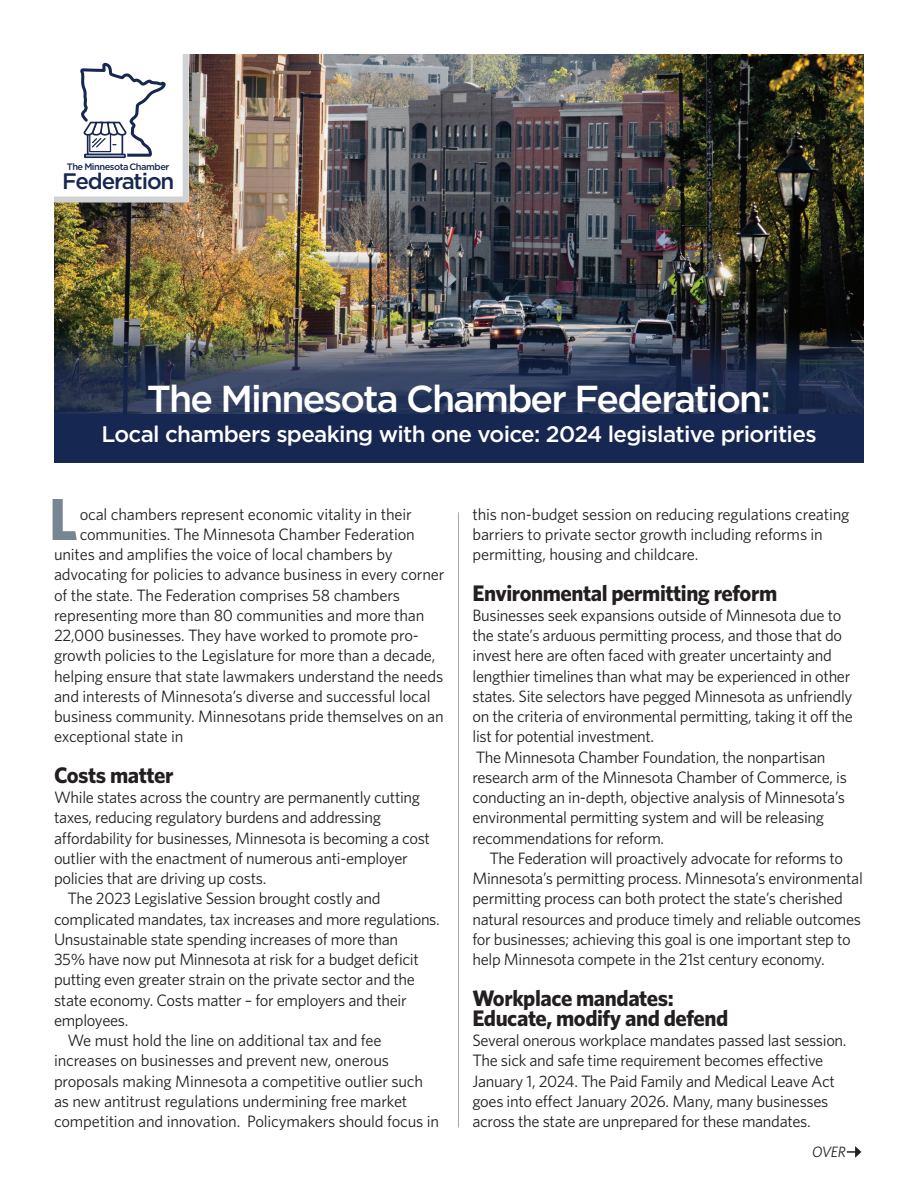
<style>
.page{position:relative;width:918px;height:1188px;background:#fff}
.page>*{position:absolute;margin:0;border:0;box-sizing:border-box;transform-origin:0 0}
.t1{font:700 59.4px "Whitney";color:#768693}
.t2{font:500 37.5px "Gotham";letter-spacing:-.05em;color:#fff}
.t3{font:700 22.5px/20.2px "Whitney";letter-spacing:-.02em;color:#231f20}
.t4{font:500 22.5px "Gotham";letter-spacing:-.03em;color:#fff}
.t5{font:500 22.35px "Gotham";letter-spacing:-.05em;color:#162751}
.t6{font:16.5px/20.2px "Whitney";letter-spacing:-.02em;color:#231f20}
.t7{font:italic 15px "Whitney";color:#231f20}
.t8{font:500 9.3px "Gotham";letter-spacing:-.05em;color:#162751}
</style>
<div class="page">
<div style="left:54px;top:54px;width:810px;height:408px;background:#162751"></div>
<img style="left:54px;top:54px;width:810px;height:359px">
<hr style="left:458px;top:512px;width:1px;height:616px;background:#a8a9ad">
<svg style="left:847px;top:1146px;width:14px;height:12px"></svg>
<svg style="left:54px;top:54px;width:138px;height:152px;background:#e6e7e8"></svg>
<div style="left:84px;top:154px;width:42px;height:4px;border:2px solid #162751"></div>
<p class="t8" style="left:67px;top:160px;width:104px">The Minnesota Chamber</p>
<h3 class="t5" style="left:62px;top:167px;width:114px">Federation</h3>
<h2 class="t2" style="left:147px;top:375px;width:626px">The Minnesota Chamber Federation:</h2>
<h3 class="t4" style="left:101px;top:420px;width:717px">Local chambers speaking with one voice: 2024 legislative priorities</h3>
<h1 class="t1" style="left:49px;top:480px;width:30px">L</h1>
<p class="t6" style="left:80px;top:503px;width:334px">ocal chambers represent economic vitality in their</p>
<p class="t6" style="left:80px;top:524px;width:337px">communities. The Minnesota Chamber Federation</p>
<p class="t6" style="left:54px;top:544px;width:340px">unites and amplifies the voice of local chambers by</p>
<p class="t6" style="left:54px;top:564px;width:392px">advocating for policies to advance business in every corner</p>
<p class="t6" style="left:54px;top:584px;width:348px">of the state. The Federation comprises 58 chambers</p>
<p class="t6" style="left:54px;top:605px;width:372px">representing more than 80 communities and more than</p>
<p class="t6" style="left:54px;top:625px;width:366px">22,000 businesses. They have worked to promote pro-</p>
<p class="t6" style="left:54px;top:645px;width:383px">growth policies to the Legislature for more than a decade,</p>
<p class="t6" style="left:54px;top:665px;width:391px">helping ensure that state lawmakers understand the needs</p>
<p class="t6" style="left:54px;top:686px;width:378px">and interests of Minnesota’s diverse and successful local</p>
<p class="t6" style="left:54px;top:706px;width:391px">business community. Minnesotans pride themselves on an</p>
<p class="t6" style="left:54px;top:726px;width:131px">exceptional state in</p>
<h3 class="t3" style="left:54px;top:765px;width:121px">Costs matter</h3>
<p class="t6" style="left:54px;top:787px;width:368px">While states across the country are permanently cutting</p>
<p class="t6" style="left:54px;top:807px;width:329px">taxes, reducing regulatory burdens and addressing</p>
<p class="t6" style="left:54px;top:827px;width:378px">affordability for businesses, Minnesota is becoming a cost</p>
<p class="t6" style="left:54px;top:848px;width:355px">outlier with the enactment of numerous anti-employer</p>
<p class="t6" style="left:54px;top:868px;width:214px">policies that are driving up costs.</p>
<p class="t6" style="left:67px;top:888px;width:315px">The 2023 Legislative Session brought costly and</p>
<p class="t6" style="left:54px;top:908px;width:387px">complicated mandates, tax increases and more regulations.</p>
<p class="t6" style="left:54px;top:929px;width:346px">Unsustainable state spending increases of more than</p>
<p class="t6" style="left:54px;top:949px;width:366px">35% have now put Minnesota at risk for a budget deficit</p>
<p class="t6" style="left:54px;top:969px;width:363px">putting even greater strain on the private sector and the</p>
<p class="t6" style="left:54px;top:989px;width:354px">state economy. Costs matter – for employers and their</p>
<p class="t6" style="left:54px;top:1010px;width:76px">employees.</p>
<p class="t6" style="left:67px;top:1030px;width:316px">We must hold the line on additional tax and fee</p>
<p class="t6" style="left:54px;top:1050px;width:337px">increases on businesses and prevent new, onerous</p>
<p class="t6" style="left:54px;top:1070px;width:371px">proposals making Minnesota a competitive outlier such</p>
<p class="t6" style="left:54px;top:1091px;width:355px">as new antitrust regulations undermining free market</p>
<p class="t6" style="left:54px;top:1111px;width:387px">competition and innovation. Policymakers should focus in</p>
<p class="t6" style="left:473px;top:503px;width:379px">this non-budget session on reducing regulations creating barriers to private sector growth including reforms in permitting, housing and childcare.</p>
<h3 class="t3" style="left:472px;top:582px;width:306px">Environmental permitting reform</h3>
<p class="t6" style="left:472px;top:605px;width:382px">Businesses seek expansions outside of Minnesota due to the state’s arduous permitting process, and those that do invest here are often faced with greater uncertainty and lengthier timelines than what may be experienced in other states. Site selectors have pegged Minnesota as unfriendly on the criteria of environmental permitting, taking it off the list for potential investment.<br>The Minnesota Chamber Foundation, the nonpartisan research arm of the Minnesota Chamber of Commerce, is conducting an in-depth, objective analysis of Minnesota’s environmental permitting system and will be releasing recommendations for reform.</p>
<p class="t6" style="left:472px;top:848px;width:392px;text-indent:17px">The Federation will proactively advocate for reforms to Minnesota’s permitting process. Minnesota’s environmental permitting process can both protect the state’s cherished natural resources and produce timely and reliable outcomes for businesses; achieving this goal is one important step to help Minnesota compete in the 21st century economy.</p>
<h3 class="t3" style="left:472px;top:987px;width:257px">Workplace mandates:<br>Educate, modify and defend</h3>
<p class="t6" style="left:472px;top:1030px;width:376px">Several onerous workplace mandates passed last session.<br>The sick and safe time requirement becomes effective January 1, 2024. The Paid Family and Medical Leave Act goes into effect January 2026. Many, many businesses across the state are unprepared for these mandates.</p>
<p class="t7" style="left:812px;top:1142px;width:35px">OVER</p>
</div>
